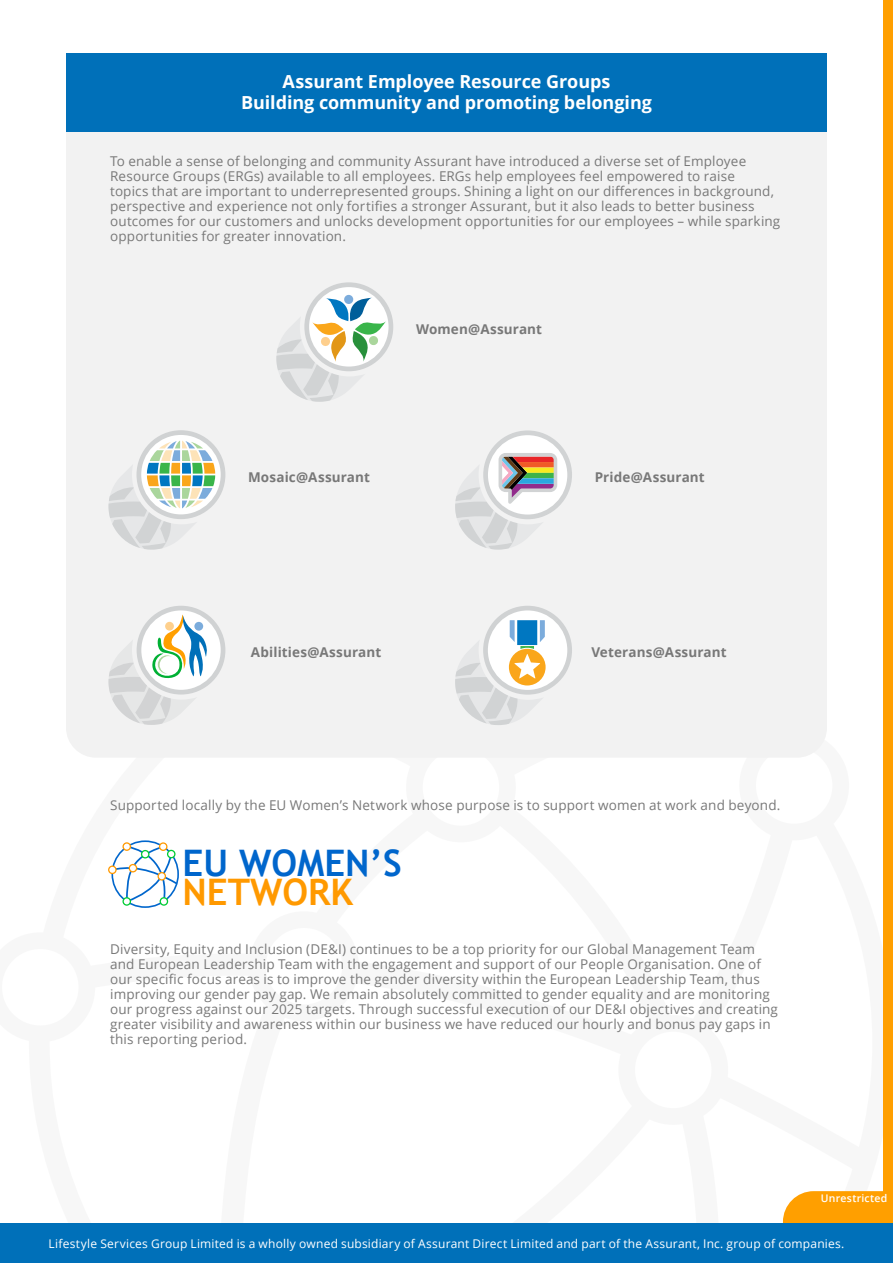
<style>
.page{position:relative;width:893px;height:1263px;background:#fff}
.page>*{position:absolute;margin:0;border:0;box-sizing:border-box;transform-origin:0 0}
.t1{font:700 36.6px "Trebuchet MS";color:#06c}
.t2{font:700 36.6px "Trebuchet MS";color:#f90}
.t3{font:700 18px/21px "Open Sans";letter-spacing:-.005em;color:#fff;text-align:center}
.t4{font:13.5px/15px "Open Sans";letter-spacing:.01em;color:#787878}
.t5{font:700 13.5px "Open Sans";letter-spacing:.01em;color:#787878}
.t6{font:12px "Open Sans";letter-spacing:.015em;color:#fff}
.t7{font:600 10.5px "Open Sans";letter-spacing:.02em;color:#fff}
</style>
<div class="page">
<div style="left:249px;top:911px;width:110px;height:110px;border:17px solid #e6e6e6;border-radius:50%"></div>
<div style="left:406px;top:732px;width:110px;height:110px;border:17px solid #e6e6e6;border-radius:50%"></div>
<div style="left:618px;top:1015px;width:110px;height:110px;border:17px solid #e6e6e6;border-radius:50%"></div>
<div style="left:739px;top:731px;width:110px;height:109px;border:17px solid #e6e6e6;border-radius:50%"></div>
<div style="left:66px;top:132px;width:761px;height:626px;background:#f2f2f2"></div>
<div style="left:66px;top:53px;width:761px;height:79px;background:#0070b9"></div>
<svg style="left:109px;top:430px;width:116px;height:120px"></svg>
<svg style="left:455px;top:430px;width:117px;height:120px"></svg>
<svg style="left:109px;top:606px;width:116px;height:119px"></svg>
<svg style="left:455px;top:606px;width:117px;height:119px"></svg>
<svg style="left:276px;top:282px;width:117px;height:120px"></svg>
<div style="left:111px;top:840px;width:68px;height:68px;border:2px solid #06c;border-radius:50%"></div>
<svg style="left:111px;top:844px;width:68px;height:60px"></svg>
<svg style="left:123px;top:843px;width:7px;height:7px"></svg>
<div style="left:122px;top:842px;width:9px;height:9px;border:1px solid #f90;border-radius:50%"></div>
<svg style="left:109px;top:866px;width:7px;height:7px"></svg>
<div style="left:108px;top:865px;width:9px;height:9px;border:1px solid #f90;border-radius:50%"></div>
<div style="left:129px;top:864px;width:8px;height:8px;background:#fff;border-radius:50%"></div>
<div style="left:129px;top:864px;width:8px;height:8px;border:1px solid #f90;border-radius:50%"></div>
<div style="left:142px;top:850px;width:7px;height:8px;background:#fff;border-radius:50%"></div>
<div style="left:141px;top:850px;width:8px;height:8px;border:1px solid #0c3;border-radius:50%"></div>
<div style="left:158px;top:873px;width:7px;height:7px;background:#fff;border-radius:50%"></div>
<div style="left:158px;top:872px;width:8px;height:8px;border:1px solid #f90;border-radius:50%"></div>
<div style="left:160px;top:898px;width:8px;height:7px;background:#fff;border-radius:50%"></div>
<div style="left:160px;top:897px;width:8px;height:9px;border:1px solid #0c3;border-radius:50%"></div>
<svg style="left:123px;top:898px;width:7px;height:7px"></svg>
<div style="left:122px;top:897px;width:9px;height:9px;border:1px solid #0c3;border-radius:50%"></div>
<svg style="left:160px;top:843px;width:7px;height:7px"></svg>
<div style="left:159px;top:842px;width:8px;height:9px;border:1px solid #f90;border-radius:50%"></div>
<div style="left:168px;top:850px;width:7px;height:8px;background:#fff;border-radius:50%"></div>
<div style="left:167px;top:850px;width:9px;height:8px;border:1px solid #0c3;border-radius:50%"></div>
<div style="left:883px;top:1px;width:10px;height:1261px;background:#ff9f00"></div>
<svg style="left:783px;top:1191px;width:110px;height:33px"></svg>
<div style="left:0;top:1224px;width:893px;height:39px;background:#0070b9"></div>
<h2 class="t3" style="left:241px;top:71px;width:412px">Assurant Employee Resource Groups<br>Building community and promoting belonging</h2>
<p class="t4" style="left:110px;top:154px;width:672px">To enable a sense of belonging and community Assurant have introduced a diverse set of Employee Resource Groups (ERGs) available to all employees. ERGs help employees feel empowered to raise<br>topics that are important to underrepresented groups. Shining a light on our differences in background, perspective and experience not only fortifies a stronger Assurant, but it also leads to better business outcomes for our customers and unlocks development opportunities for our employees – while sparking opportunities for greater innovation.</p>
<p class="t5" style="left:416px;top:320px;width:128px">Women@Assurant</p>
<p class="t5" style="left:248px;top:467px;width:123px">Mosaic@Assurant</p>
<p class="t5" style="left:595px;top:468px;width:111px">Pride@Assurant</p>
<p class="t5" style="left:251px;top:643px;width:132px">Abilities@Assurant</p>
<p class="t5" style="left:591px;top:643px;width:137px">Veterans@Assurant</p>
<p class="t4" style="left:110px;top:797px;width:672px">Supported locally by the EU Women’s Network whose purpose is to support women at work and beyond.</p>
<h1 class="t1" style="left:183px;top:840px;width:221px">EU WOMEN’S</h1>
<h1 class="t2" style="left:183px;top:869px;width:172px">NETWORK</h1>
<p class="t4" style="left:110px;top:941px;width:669px">Diversity, Equity and Inclusion (DE&amp;I) continues to be a top priority for our Global Management Team and European Leadership Team with the engagement and support of our People Organisation. One of our specific focus areas is to improve the gender diversity within the European Leadership Team, thus improving our gender pay gap. We remain absolutely committed to gender equality and are monitoring our progress against our 2025 targets. Through successful execution of our DE&amp;I objectives and creating greater visibility and awareness within our business we have reduced our hourly and bonus pay gaps in this reporting period.</p>
<p class="t7" style="left:821px;top:1191px;width:68px">Unrestricted</p>
<p class="t6" style="left:49px;top:1235px;width:797px">Lifestyle Services Group Limited is a wholly owned subsidiary of Assurant Direct Limited and part of the Assurant, Inc. group of companies.</p>
</div>
